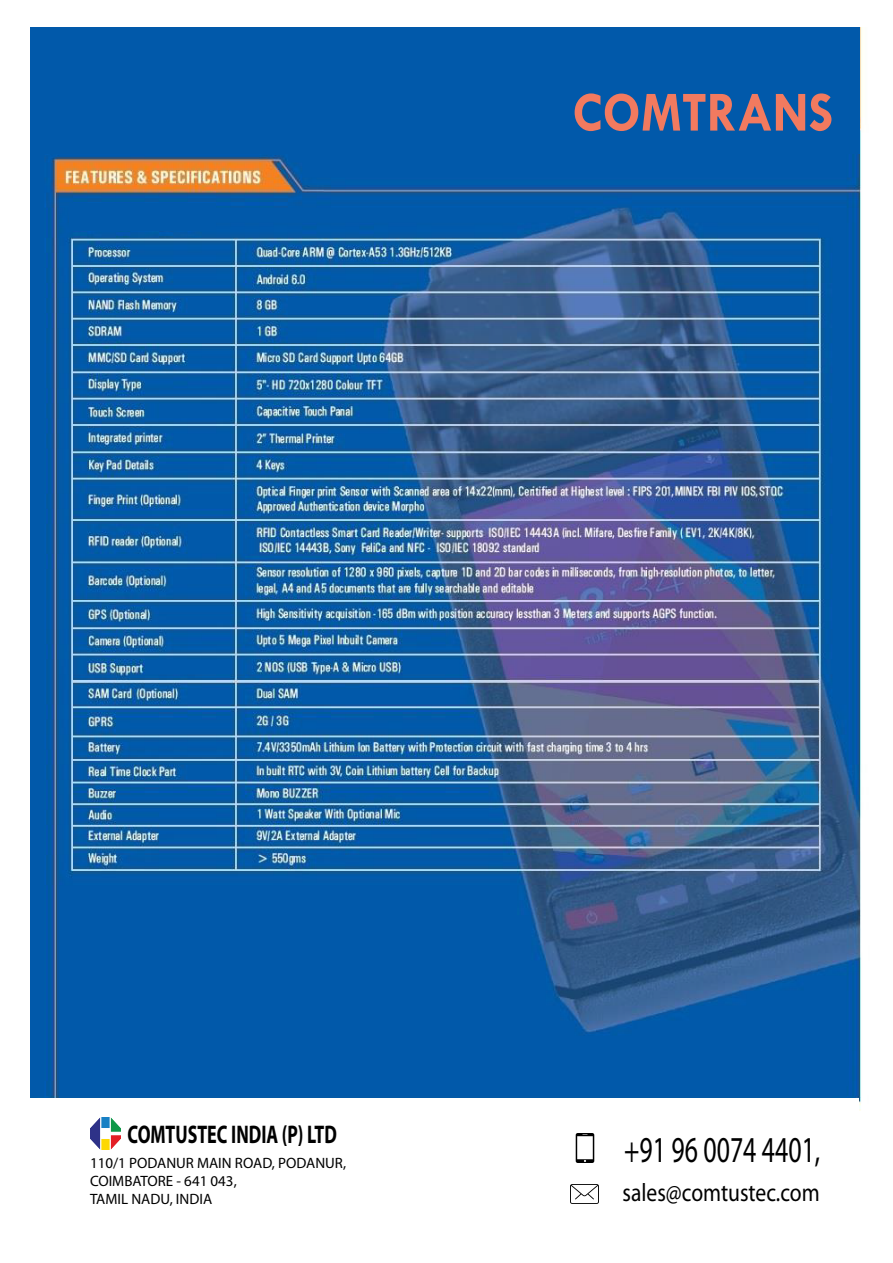
<style>
.page{position:relative;width:893px;height:1263px;background:#fff}
.page>*{position:absolute;margin:0;border:0;box-sizing:border-box;transform-origin:0 0}
.t1{font:700 57.15px "Tw Cen";color:#f27a5f;scale:.91 1}
.t2{font:36.6px "Myriad Pro";color:#000;scale:.7 1}
.t3{font:700 25.65px "Myriad Pro";color:#000;scale:.7 1}
.t4{font:25.35px "Myriad Pro";color:#000;scale:.85 1}
.t5{font:15px/18px "Myriad Pro";color:#000}
</style>
<div class="page">
<img style="left:30px;top:28px;width:832px;height:1083px">
<div style="left:30px;top:28px;width:830px;height:126px;background:#0159aa"></div>
<div style="left:30px;top:1099px;width:829px;height:127px;background:#fff"></div>
<div style="left:744px;top:1049px;width:104px;height:37px;background:#0159aa"></div>
<div style="left:70px;top:203px;width:146px;height:27px;background:#0159aa"></div>
<img style="left:90px;top:1117px;width:30px;height:33px">
<img style="left:575px;top:1134px;width:20px;height:28px">
<img style="left:571px;top:1184px;width:28px;height:20px">
<h1 class="t1" style="left:572px;top:78px;width:288px">COMTRANS</h1>
<h3 class="t3" style="left:127px;top:1118px;width:301px">COMTUSTEC INDIA (P) LTD</h3>
<p class="t5" style="left:90px;top:1154px;width:258px">110/1 PODANUR MAIN ROAD, PODANUR,<br>COIMBATORE - 641 043,<br>TAMIL NADU, INDIA</p>
<h2 class="t2" style="left:624px;top:1128px;width:282px">+91 96 0074 4401,</h2>
<h3 class="t4" style="left:622px;top:1177px;width:234px">sales@comtustec.com</h3>
</div>
